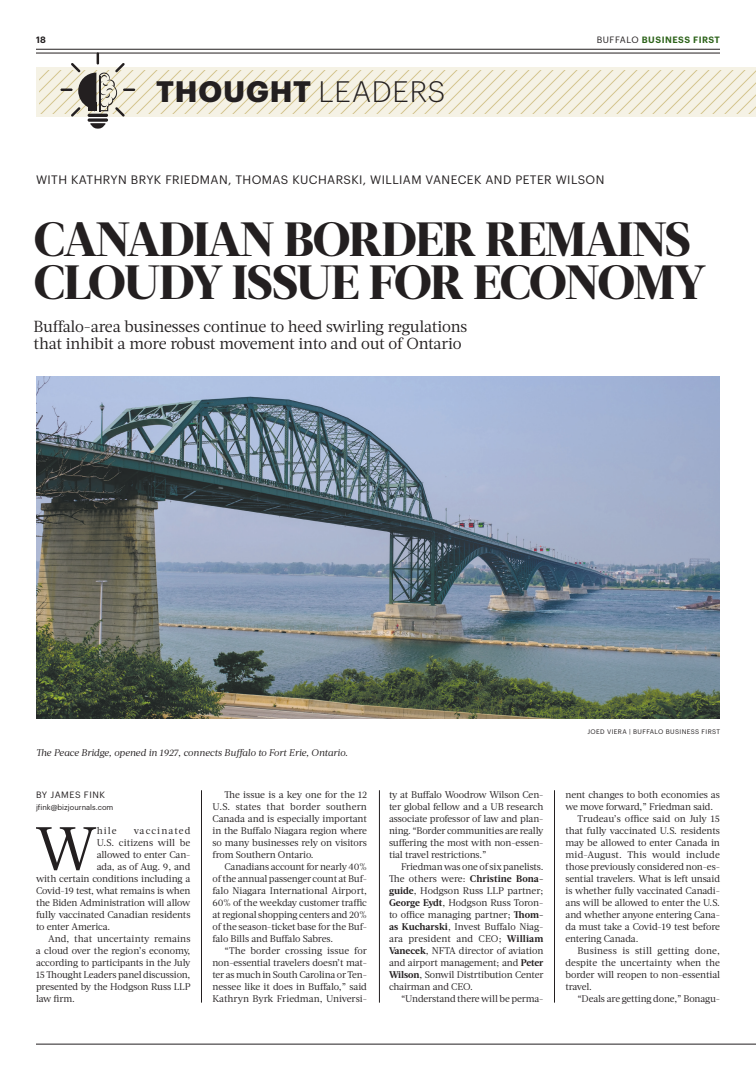
<style>
.page{position:relative;width:756px;height:1080px;background:#fff}
.page>*{position:absolute;margin:0;border:0;box-sizing:border-box;transform-origin:0 0}
.t1{font:61.1px "Acta";color:#231f20}
.t2{font:800 48px/43px "Acta Headline";letter-spacing:-.04em;color:#231f20}
.t3{font:700 29px "Graphik";letter-spacing:.03em;color:#231f20}
.t4{font:16px/17px "Acta";letter-spacing:-.015em;color:#231f20}
.t5{font:12px "Graphik";letter-spacing:.035em;color:#231f20}
.t6{font:9.7px/12px "Acta";letter-spacing:-.01em;color:#231f20;text-align:justify}
.t7{font:italic 9.7px "Acta";letter-spacing:-.01em;color:#231f20}
.t8{font:9.7px "Acta";letter-spacing:.01em;color:#231f20}
.t9{font:9.7px "Acta";letter-spacing:.015em;color:#231f20}
.t10{font:9.7px "Acta";letter-spacing:.02em;color:#231f20}
.t11{font:9.7px "Acta";letter-spacing:.105em;color:#231f20}
.t12{font:600 9px "Graphik";letter-spacing:.055em;color:#2d631a}
.t13{font:9px "Graphik";letter-spacing:.055em;color:#231f20}
.t14{font:600 9px "Graphik";color:#231f20}
.t15{font:7.5px "Graphik";letter-spacing:.005em;color:#231f20}
.t16{font:6.5px "Graphik";letter-spacing:.055em;color:#231f20}
.s1{font-weight:400;color:#231f20}
.s2{font-weight:300}
.s3{font-weight:700}
</style>
<div class="page">
<hr style="left:36px;top:49px;width:684px;height:1px;background:#231f20">
<hr style="left:36px;top:53px;width:684px;height:1px;background:#231f20">
<hr style="left:36px;top:1044px;width:720px;height:1px;background:#231f20">
<img style="left:36px;top:376px;width:684px;height:342px">
<svg style="left:88px;top:118px;width:20px;height:4px"></svg>
<svg style="left:90px;top:123px;width:16px;height:6px"></svg>
<svg style="left:38px;top:52px;width:718px;height:65px"></svg>
<hr style="left:201px;top:790px;width:1px;height:213px;background:#231f20">
<hr style="left:379px;top:790px;width:1px;height:213px;background:#231f20">
<hr style="left:554px;top:790px;width:1px;height:213px;background:#231f20">
<p class="t14" style="left:36px;top:33px;width:11px">18</p>
<p class="t12" style="left:597px;top:33px;width:125px"><span class="s1">BUFFALO</span> BUSINESS FIRST</p>
<h3 class="t3" style="left:156px;top:69px;width:291px">THOUGHT <span class="s2">LEADERS</span></h3>
<p class="t5" style="left:36px;top:171px;width:570px">WITH KATHRYN BRYK FRIEDMAN, THOMAS KUCHARSKI, WILLIAM VANECEK AND PETER WILSON</p>
<h2 class="t2" style="left:34px;top:218px;width:674px">CANADIAN BORDER REMAINS<br>CLOUDY ISSUE FOR ECONOMY</h2>
<h3 class="t4" style="left:34px;top:318px;width:435px">Buffalo-area businesses continue to heed swirling regulations that inhibit a more robust movement into and out of Ontario</h3>
<p class="t7" style="left:36px;top:747px;width:313px">The Peace Bridge, opened in 1927, connects Buffalo to Fort Erie, Ontario.</p>
<p class="t13" style="left:36px;top:788px;width:70px">BY JAMES FINK</p>
<p class="t15" style="left:36px;top:802px;width:79px">jfink@bizjournals.com</p>
<h1 class="t1" style="left:36px;top:813px;width:63px">W</h1>
<p class="t6" style="left:97px;top:825px;width:22px">hile</p>
<p class="t11" style="left:134px;top:825px;width:58px">vaccinated</p>
<p class="t8" style="left:97px;top:837px;width:95px">U.S. citizens will be</p>
<p class="t6" style="left:97px;top:849px;width:95px">allowed to enter Can-</p>
<p class="t6" style="left:97px;top:861px;width:95px">ada, as of Aug. 9, and</p>
<p class="t6" style="left:36px;top:873px;width:156px">with certain conditions including a</p>
<p class="t6" style="left:36px;top:885px;width:156px">Covid-19 test, what remains is when</p>
<p class="t6" style="left:36px;top:897px;width:156px">the Biden Administration will allow</p>
<p class="t6" style="left:36px;top:909px;width:156px">fully vaccinated Canadian residents</p>
<p class="t6" style="left:36px;top:921px;width:76px">to enter America.</p>
<p class="t8" style="left:48px;top:933px;width:144px">And, that uncertainty remains</p>
<p class="t6" style="left:36px;top:945px;width:156px">a cloud over the region’s economy,</p>
<p class="t6" style="left:36px;top:957px;width:156px">according to participants in the July</p>
<p class="t6" style="left:36px;top:969px;width:156px">15 Thought Leaders panel discussion,</p>
<p class="t6" style="left:36px;top:981px;width:156px">presented by the Hodgson Russ LLP</p>
<p class="t6" style="left:36px;top:993px;width:40px">law firm.</p>
<p class="t6" style="left:213px;top:789px;width:156px;text-indent:12px">The issue is a key one for the 12<br>U.S. states that border southern Canada and is especially important in the Buffalo Niagara region where so many businesses rely on visitors from Southern Ontario.</p>
<p class="t6" style="left:213px;top:861px;width:156px;text-indent:12px">Canadians account for nearly 40% of the annual passenger count at Buf&shy;falo Niagara International Airport, 60% of the weekday customer traffic at regional shopping centers and 20% of the season-ticket base for the Buf&shy;falo Bills and Buffalo Sabres.</p>
<p class="t6" style="left:213px;top:945px;width:156px;text-indent:12px">“The border crossing issue for non-essential travelers doesn’t mat&shy;ter as much in South Carolina or Ten&shy;nessee like it does in Buffalo,” said Kathryn Byrk Friedman, Universi-</p>
<p class="t16" style="left:587px;top:726px;width:134px">JOED VIERA | BUFFALO BUSINESS FIRST</p>
<p class="t6" style="left:389px;top:789px;width:156px">ty at Buffalo Woodrow Wilson Cen&shy;ter global fellow and a UB research associate professor of law and plan&shy;ning. “Border communities are really suffering the most with non-essen&shy;tial travel restrictions.”</p>
<p class="t6" style="left:389px;top:861px;width:156px;text-indent:12px">Friedman was one of six panelists.<br>The others were: <span class="s3">Christine Bona&shy;guide</span>, Hodgson Russ LLP partner; <span class="s3">George Eydt</span>, Hodgson Russ Toron&shy;to office managing partner; <span class="s3">Thom&shy;as Kucharski</span>, Invest Buffalo Niag&shy;ara president and CEO; <span class="s3">William Vanecek</span>, NFTA director of aviation and airport management; and <span class="s3">Peter Wilson</span>, Sonwil Distrtibution Center chairman and CEO.</p>
<p class="t6" style="left:401px;top:993px;width:144px">“Understand there will be perma-</p>
<p class="t6" style="left:566px;top:789px;width:156px">nent changes to both economies as</p>
<p class="t6" style="left:566px;top:801px;width:149px">we move forward,” Friedman said.</p>
<p class="t6" style="left:578px;top:813px;width:144px">Trudeau’s office said on July 15</p>
<p class="t6" style="left:566px;top:825px;width:156px">that fully vaccinated U.S. residents</p>
<p class="t6" style="left:566px;top:837px;width:156px">may be allowed to enter Canada in</p>
<p class="t9" style="left:566px;top:849px;width:156px">mid-August. This would include</p>
<p class="t6" style="left:566px;top:861px;width:156px">those previously considered non-es-</p>
<p class="t6" style="left:566px;top:873px;width:156px">sential travelers. What is left unsaid</p>
<p class="t6" style="left:566px;top:885px;width:156px">is whether fully vaccinated Canadi-</p>
<p class="t6" style="left:566px;top:897px;width:156px">ans will be allowed to enter the U.S.</p>
<p class="t6" style="left:566px;top:909px;width:156px">and whether anyone entering Cana-</p>
<p class="t6" style="left:566px;top:921px;width:156px">da must take a Covid-19 test before</p>
<p class="t6" style="left:566px;top:933px;width:74px">entering Canada.</p>
<p class="t10" style="left:578px;top:945px;width:144px">Business is still getting done,</p>
<p class="t6" style="left:566px;top:957px;width:156px">despite the uncertainty when the</p>
<p class="t6" style="left:566px;top:969px;width:156px">border will reopen to non-essential</p>
<p class="t6" style="left:566px;top:981px;width:28px">travel.</p>
<p class="t6" style="left:578px;top:993px;width:144px">“Deals are getting done,” Bonagu-</p>
</div>
